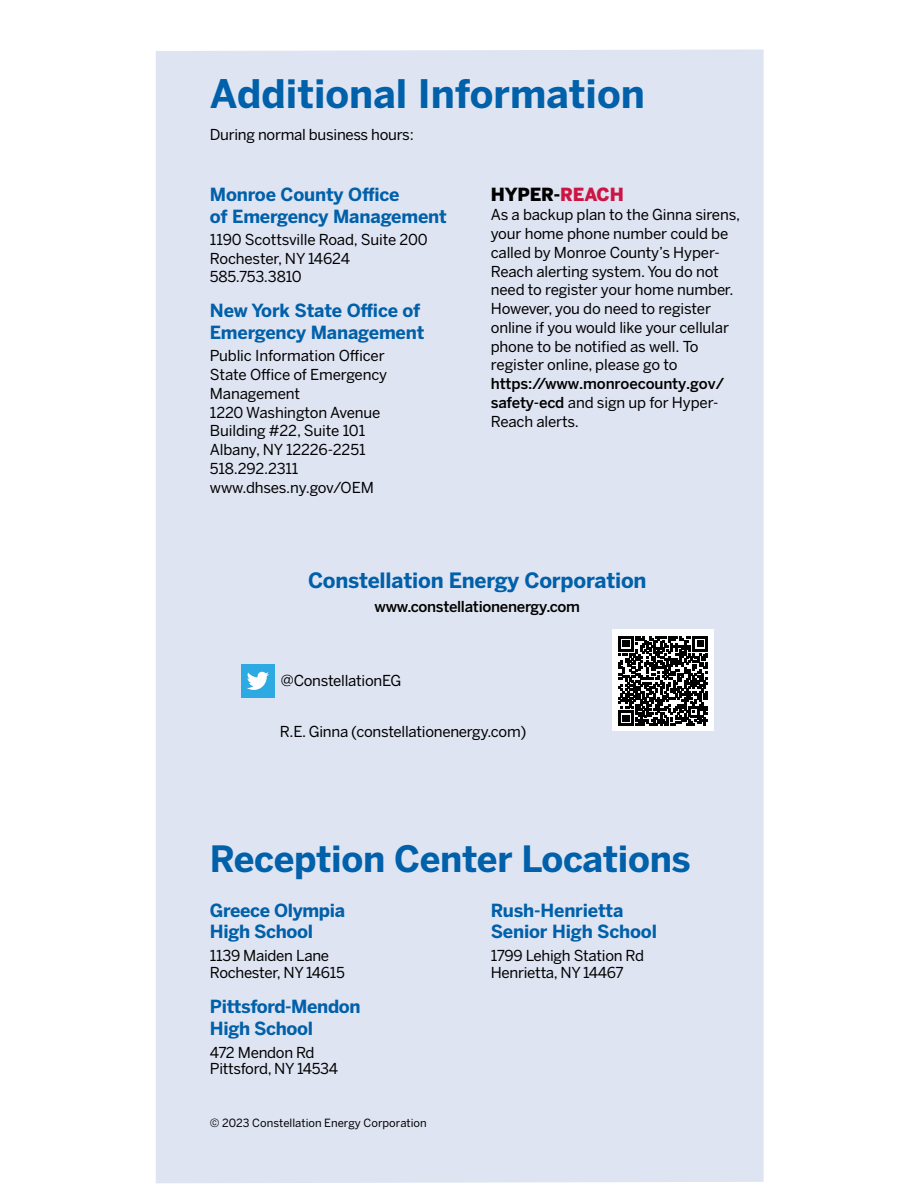
<style>
.page{position:relative;width:918px;height:1188px;background:#fff}
.page>*{position:absolute;margin:0;border:0;box-sizing:border-box;transform-origin:0 0}
.Head1-blue{font:700 39px "Benton Sans";color:#0060a9}
.Head1-blue-2{font:700 36px "Benton Sans";letter-spacing:-.01em;color:#0060a9}
.bodyCopy{font:700 21px "Benton Sans";letter-spacing:-.01em;color:#0060a9}
.Head4-blue{font:700 18px/21.6px "Benton Sans";letter-spacing:-.015em;color:#0060a9}
.bodyCopy-2{font:900 18px "Benton Sans";letter-spacing:-.01em;color:#000}
.bodyCopy-3{font:15px/18.8px "Benton Sans";letter-spacing:-.01em;color:#000}
.Head4-blue-2{font:15px/16.5px "Benton Sans";letter-spacing:-.02em;color:#000}
.bodyCopy-4{font:500 15px "Benton Sans";letter-spacing:-.02em;color:#000}
.t1{font:11.25px "Benton Sans";color:#000}
.s1{color:#cd1543}
.s2{font-weight:500}
</style>
<div class="page">
<div style="left:156px;top:49px;width:608px;height:1134px;background:#dfe4f2"></div>
<div style="left:241px;top:664px;width:34px;height:34px;background:#2caae1"></div>
<svg style="left:247px;top:672px;width:22px;height:18px"></svg>
<div style="left:613px;top:629px;width:101px;height:101px;background:#fff"></div>
<svg style="left:618px;top:636px;width:90px;height:90px"></svg>
<p class="Head1-blue" style="left:210px;top:69px;width:436px">Additional Information</p>
<p class="Head4-blue-2" style="left:210px;top:126px;width:205px">During normal business hours:</p>
<p class="Head4-blue" style="left:210px;top:184px;width:238px">Monroe County Office<br>of Emergency Management</p>
<p class="bodyCopy-3" style="left:210px;top:230px;width:219px">1190 Scottsville Road, Suite 200</p>
<p class="bodyCopy-3" style="left:210px;top:249px;width:142px">Rochester, NY 14624</p>
<p class="bodyCopy-3" style="left:210px;top:268px;width:93px">585.753.3810</p>
<p class="Head4-blue" style="left:210px;top:300px;width:216px">New York State Office of<br>Emergency Management</p>
<p class="bodyCopy-3" style="left:210px;top:347px;width:176px">Public Information Officer</p>
<p class="bodyCopy-3" style="left:210px;top:365px;width:179px">State Office of Emergency<br>Management</p>
<p class="bodyCopy-3" style="left:210px;top:403px;width:172px">1220 Washington Avenue</p>
<p class="bodyCopy-3" style="left:210px;top:422px;width:157px">Building #22, Suite 101</p>
<p class="bodyCopy-3" style="left:210px;top:440px;width:157px">Albany, NY 12226-2251</p>
<p class="bodyCopy-3" style="left:210px;top:459px;width:165px">518.292.2311 www.dhses.ny.gov/OEM</p>
<p class="bodyCopy-2" style="left:491px;top:183px;width:135px">HYPER-<span class="s1">REACH</span></p>
<p class="bodyCopy-3" style="left:491px;top:206px;width:251px">As a backup plan to the Ginna sirens, your home phone number could be called by Monroe County’s Hyper-<br>Reach alerting system.You do not need to register your home number.<br>However, you do need to register online if you would like your cellular phone to be notified as well. To register online, please go to <span class="s2">https://www.monroecounty.gov/ safety-ecd</span> and sign up for Hyper-<br>Reach alerts.</p>
<p class="bodyCopy" style="left:308px;top:567px;width:340px">Constellation Energy Corporation</p>
<p class="bodyCopy-4" style="left:375px;top:598px;width:207px">www.constellationenergy.com</p>
<p class="Head4-blue-2" style="left:281px;top:672px;width:122px">@ConstellationEG</p>
<p class="Head4-blue-2" style="left:280px;top:723px;width:248px">R.E. Ginna (constellationenergy.com)</p>
<p class="Head1-blue-2" style="left:210px;top:837px;width:482px">Reception Center Locations</p>
<p class="Head4-blue" style="left:210px;top:899px;width:137px">Greece Olympia<br>High School</p>
<p class="Head4-blue-2" style="left:210px;top:948px;width:137px">1139 Maiden Lane<br>Rochester, NY 14615</p>
<p class="Head4-blue" style="left:210px;top:996px;width:152px">Pittsford-Mendon<br>High School</p>
<p class="Head4-blue-2" style="left:210px;top:1044px;width:130px">472 Mendon Rd<br>Pittsford, NY 14534</p>
<p class="t1" style="left:210px;top:1116px;width:218px">© 2023 Constellation Energy Corporation</p>
<p class="Head4-blue" style="left:491px;top:899px;width:168px">Rush-Henrietta<br>Senior High School</p>
<p class="Head4-blue-2" style="left:491px;top:948px;width:155px">1799 Lehigh Station Rd<br>Henrietta, NY 14467</p>
</div>
